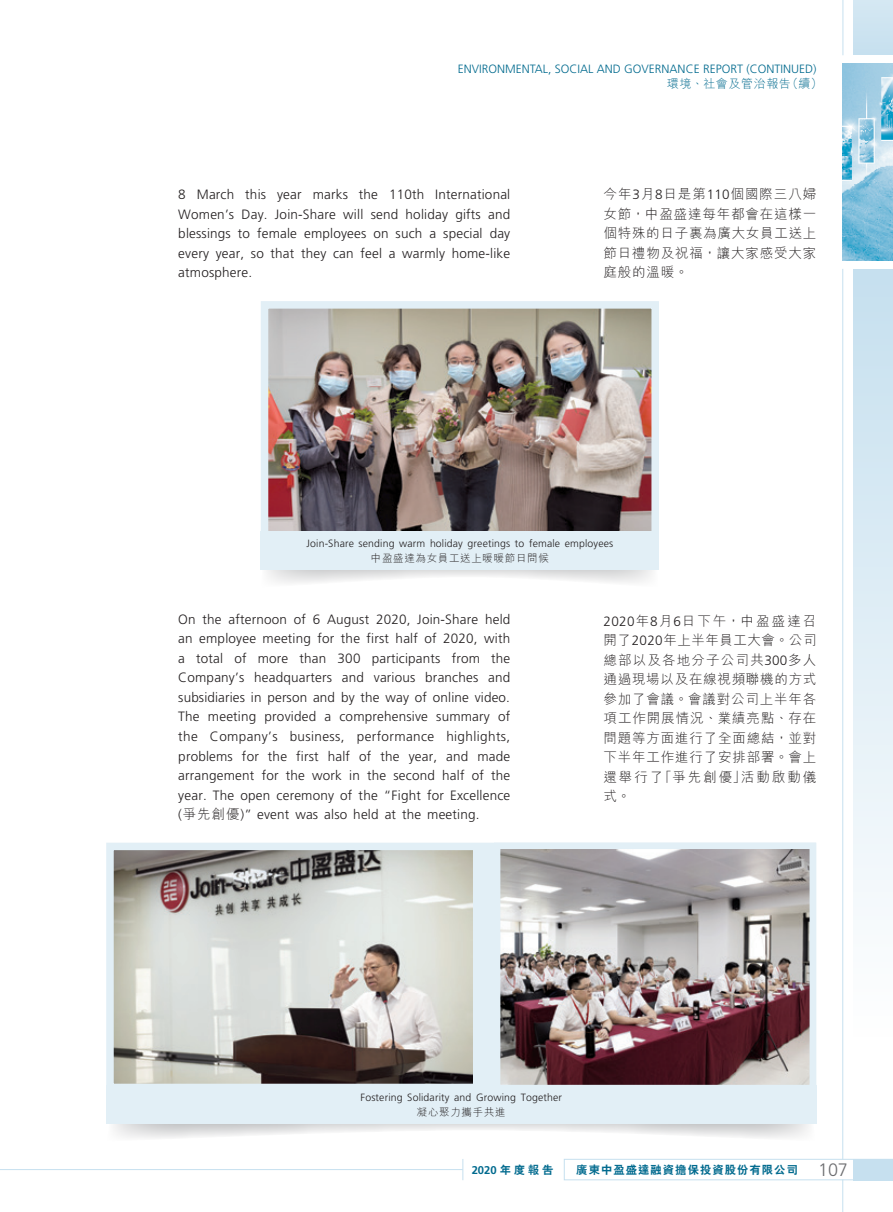
<style>
.page{position:relative;width:893px;height:1212px;background:#fff}
.page>*{position:absolute;margin:0;border:0;box-sizing:border-box;transform-origin:0 0}
._13_____P4{font:300 13.5px/19.5px "Frutiger LT Std";letter-spacing:.015em;color:#231f20;text-align:justify}
._13_____P4-2{font:300 13.5px/19.5px "M Hei HK";letter-spacing:.06em;color:#231f20;text-align:justify}
.t1{font:300 12px "Frutiger LT Std";color:#006a8e}
.t2{font:300 12px "M Hei HK";letter-spacing:.05em;color:#006a8e}
.t3{font:800 11.25px "C Hei 2 HK";letter-spacing:.1em;color:#006a8e}
.t4{font:700 11.25px "Frutiger LT Std";color:#006a8e}
._01_Body_Text{font:300 10.5px "Frutiger LT Std";letter-spacing:.015em;color:#231f20}
._01_Body_Text-2{font:300 10.5px "M Hei HK";letter-spacing:.065em;color:#231f20}
.s1{font-family:"Frutiger LT Std"}
.s2{font-family:"M Hei HK"}
.s3{font-family:"C Hei 2 HK";font-weight:800}
.s4{font-family:"Frutiger LT Std";font-weight:300;font-size:18px;color:#6c6d70}
</style>
<div class="page">
<img style="left:842px;top:64px;width:51px;height:196px">
<svg style="left:564px;top:1159px;width:329px;height:21px"></svg>
<hr style="left:842px;top:1179px;width:1px;height:33px;background:#c6e0ef">
<div style="left:853px;top:0;width:40px;height:55px;background:#cee4f1"></div>
<div style="left:853px;top:269px;width:40px;height:767px;background:linear-gradient(to bottom,#c5dfef,#fefefe)"></div>
<hr style="left:842px;top:0;width:1px;height:55px;background:#c6e0ef">
<svg style="left:462px;top:1159px;width:1px;height:21px"></svg>
<hr style="left:0;top:1169px;width:463px;height:1px;background:#c6e0ef">
<hr style="left:842px;top:269px;width:1px;height:890px;background:#c6e0ef">
<svg style="left:260px;top:531px;width:392px;height:52px"></svg>
<img style="left:270px;top:310px;width:380px;height:220px">
<div style="left:261px;top:301px;width:398px;height:238px;border:8px solid #e2eff6"></div>
<div style="left:261px;top:531px;width:398px;height:39px;background:#e2eff6"></div>
<svg style="left:106px;top:1123px;width:710px;height:15px"></svg>
<div style="left:110px;top:846px;width:703px;height:241px;background:#e2eff6"></div>
<img style="left:115px;top:852px;width:358px;height:230px">
<div style="left:106px;top:843px;width:710px;height:248px;border:8px solid #e2eff6"></div>
<img style="left:501px;top:850px;width:308px;height:234px">
<div style="left:494px;top:843px;width:322px;height:248px;border:6px solid #e2eff6"></div>
<div style="left:106px;top:1085px;width:710px;height:38px;background:#e2eff6"></div>
<p class="t1" style="left:458px;top:62px;width:360px">ENVIRONMENTAL, SOCIAL AND GOVERNANCE REPORT (CONTINUED)</p>
<p class="t2" style="left:667px;top:75px;width:157px">環境、社會及管治報告（續）</p>
<p class="_13_____P4" style="left:178px;top:185px;width:333px">8 March this year marks the 110th International Women’s Day. Join-Share will send holiday gifts and blessings to female employees on such a special day every year, so that they can feel a warmly home-like atmosphere.</p>
<p class="_13_____P4-2" style="left:603px;top:184px;width:214px">今年<span class="s1">3</span>月<span class="s1">8</span>日是第<span class="s1">110</span>個國際三八婦女節，中盈盛達每年都會在這樣一個特殊的日子裏為廣大女員工送上節日禮物及祝福，讓大家感受大家庭般的溫暖。</p>
<p class="_01_Body_Text" style="left:307px;top:537px;width:308px">Join-Share sending warm holiday greetings to female employees</p>
<p class="_01_Body_Text-2" style="left:371px;top:551px;width:180px">中盈盛達為女員工送上暖暖節日問候</p>
<p class="_13_____P4" style="left:178px;top:610px;width:334px">On the afternoon of 6 August 2020, Join-Share held an employee meeting for the first half of 2020, with a total of more than 300 participants from the Company’s headquarters and various branches and subsidiaries in person and by the way of online video.<br>The meeting provided a comprehensive summary of the Company’s business, performance highlights, problems for the first half of the year, and made arrangement for the work in the second half of the year. The open ceremony of the “Fight for Excellence (<span class="s2">爭先創優</span>)” event was also held at the meeting.</p>
<p class="_13_____P4-2" style="left:603px;top:611px;width:214px"><span class="s1">2020</span>年<span class="s1">8</span>月<span class="s1">6</span>日下午，中盈盛達召開了<span class="s1">2020</span>年上半年員工大會。公司總部以及各地分子公司共<span class="s1">300</span>多人通過現場以及在線視頻聯機的方式參加了會議。會議對公司上半年各項工作開展情況、業績亮點、存在問題等方面進行了全面總結，並對下半年工作進行了安排部署。會上還舉行了「爭先創優」活動啟動儀式。</p>
<p class="_01_Body_Text" style="left:361px;top:1091px;width:203px">Fostering Solidarity and Growing Together</p>
<p class="_01_Body_Text-2" style="left:417px;top:1104px;width:90px">凝心聚力攜手共進</p>
<p class="t4" style="left:472px;top:1163px;width:83px">2020 <span class="s3">年度報告</span></p>
<p class="t3" style="left:576px;top:1162px;width:273px">廣東中盈盛達融資擔保投資股份有限公司 <span class="s4">107</span></p>
</div>
